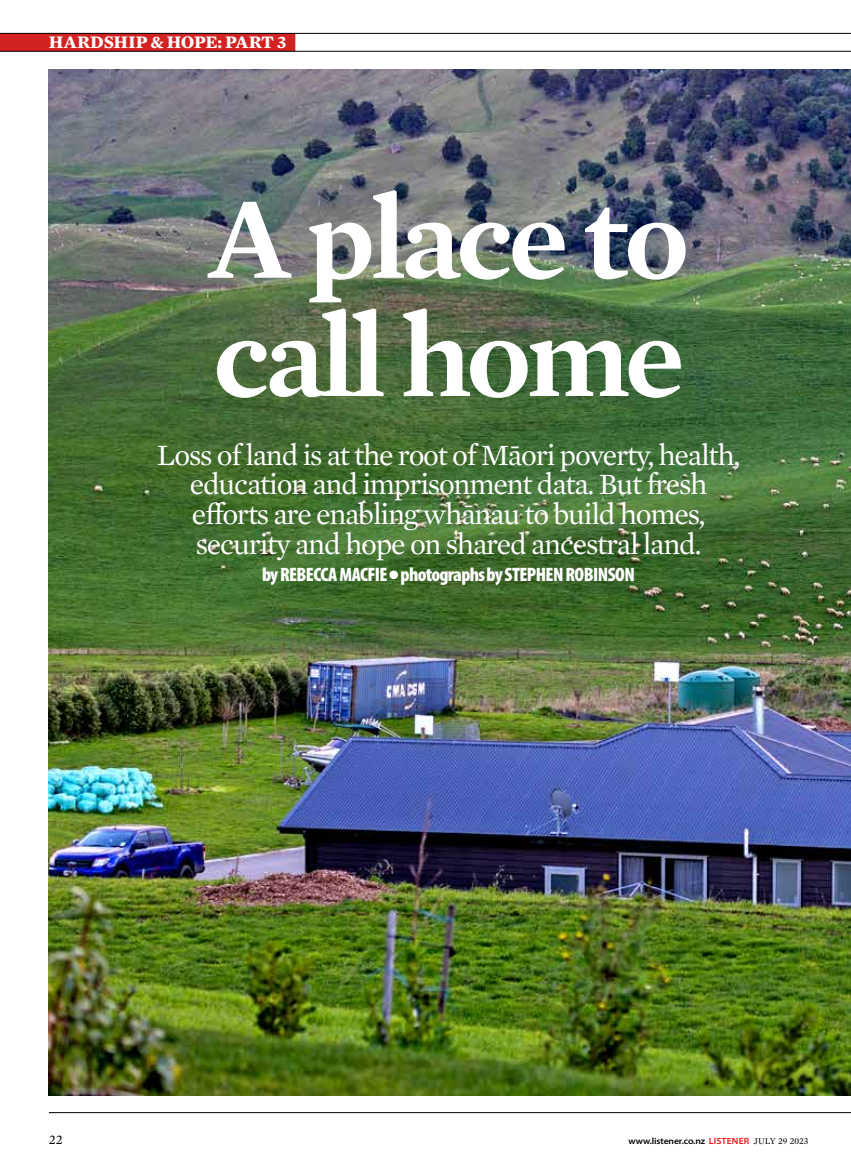
<style>
.page{position:relative;width:851px;height:1170px;background:#fff}
.page>*{position:absolute;margin:0;border:0;box-sizing:border-box;transform-origin:0 0}
.t1{font:600 118.2px/118.2px "Mercury Text G1";letter-spacing:-.04em;color:#fff}
.t2{font:30px/29.7px "Mercury Text G1";letter-spacing:-.04em;color:#fff;text-align:center}
.t3{font:900 condensed 19.5px "Myriad Pro";letter-spacing:-.03em;color:#fff}
.t4{font:700 18px "Mercury Text G1";letter-spacing:-.02em;color:#fff}
.t5{font:13.5px "Mercury Text G1";color:#000}
.t6{font:600 semi-expanded 9px "Myriad Pro";letter-spacing:-.005em;color:#000}
.s1{color:#ed141b}
.s2{font-family:"Mercury Text G1";font-weight:400;font-stretch:normal}
</style>
<div class="page">
<hr style="left:49px;top:1112px;width:801px;height:1px;background:#000">
<div style="left:0;top:33px;width:295px;height:18px;background:#d22221"></div>
<hr style="left:0;top:33px;width:850px;height:1px;background:#000">
<hr style="left:0;top:51px;width:850px;height:1px;background:#000">
<img style="left:49px;top:69px;width:801px;height:1026px">
<p class="t4" style="left:49px;top:28px;width:239px">HARDSHIP &amp; HOPE: PART 3</p>
<h1 class="t1" style="left:208px;top:173px;width:483px">A place to call home</h1>
<p class="t2" style="left:157px;top:438px;width:585px">Loss of land is at the root of Māori poverty, health, education and imprisonment data. But fresh efforts are enabling whānau to build homes, security and hope on shared ancestral land.</p>
<p class="t3" style="left:262px;top:563px;width:374px">by REBECCA MACFIE ● photographs by STEPHEN ROBINSON</p>
<p class="t5" style="left:49px;top:1130px;width:15px">22</p>
<p class="t6" style="left:628px;top:1136px;width:181px">www.listener.co.nz <span class="s1">LISTENER</span> <span class="s2">JULY 29 2023</span></p>
</div>
